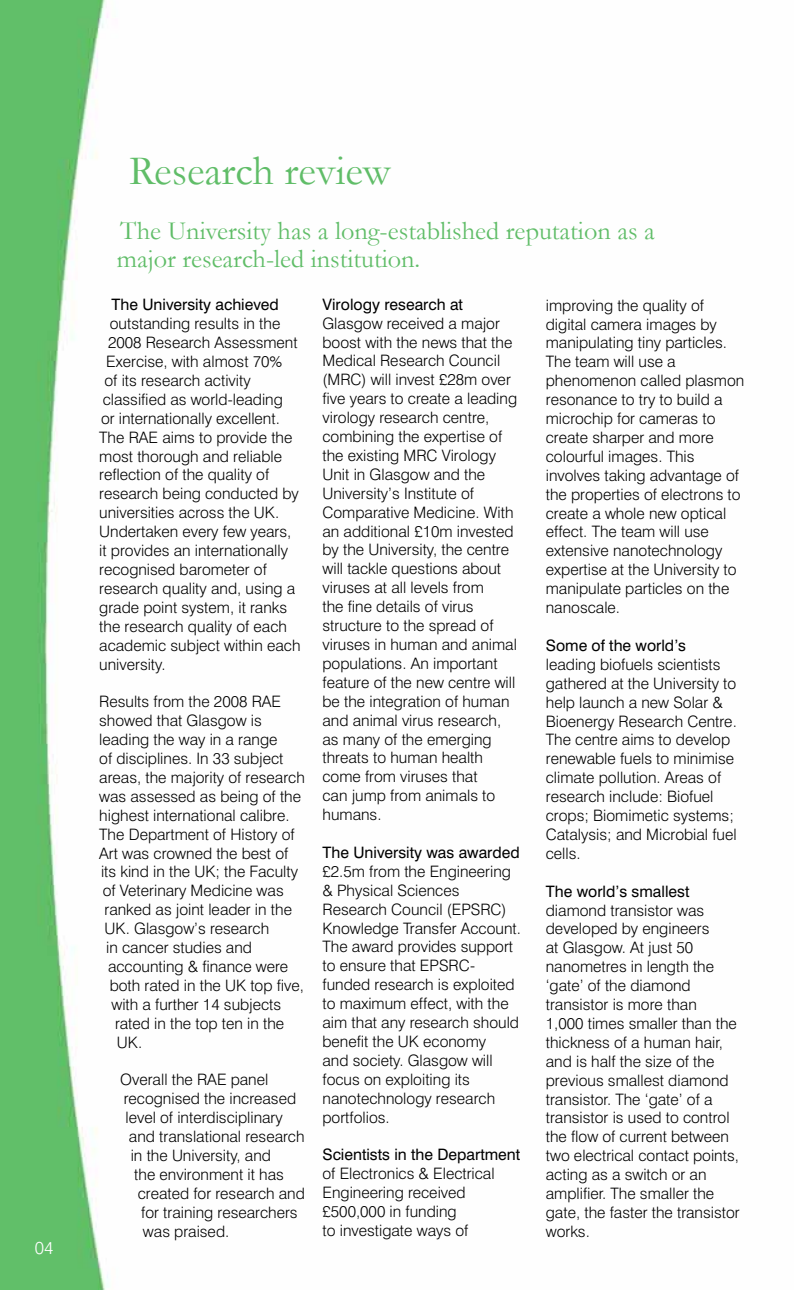
<style>
.page{position:relative;width:794px;height:1290px;background:#fff}
.page>*{position:absolute;margin:0;border:0;box-sizing:border-box;transform-origin:0 0}
.t1{font:42px "Garamond";color:#60bd68}
.t2{font:26.25px/28px "Garamond";color:#60bd68}
.t3{font:300 17.5px "Swiss 721 BT";color:#fff}
.t4{font:300 15.75px/18.9px "Swiss 721 BT";color:#000}
.t5{font:15.75px "Swiss 721 BT";color:#000}
</style>
<div class="page">
<img style="left:0;top:0;width:109px;height:1290px">
<p class="t3" style="left:35px;top:1237px;width:20px">04</p>
<h1 class="t1" style="left:129px;top:146px;width:263px">Research review</h1>
<h2 class="t2" style="left:117px;top:216px;width:539px">The University has a long-established reputation as a major research-led institution.</h2>
<p class="t5" style="left:111px;top:295px;width:169px">The University achieved</p>
<p class="t4" style="left:110px;top:314px;width:172px">outstanding results in the</p>
<p class="t4" style="left:108px;top:333px;width:191px">2008 Research Assessment</p>
<p class="t4" style="left:106px;top:352px;width:178px">Exercise, with almost 70%</p>
<p class="t4" style="left:104px;top:371px;width:148px">of its research activity</p>
<p class="t4" style="left:103px;top:390px;width:182px">classified as world-leading</p>
<p class="t4" style="left:101px;top:409px;width:180px">or internationally excellent.</p>
<p class="t4" style="left:99px;top:427px;width:195px">The RAE aims to provide the</p>
<p class="t4" style="left:99px;top:446px;width:184px">most thorough and reliable</p>
<p class="t4" style="left:99px;top:465px;width:171px">reflection of the quality of</p>
<p class="t4" style="left:99px;top:484px;width:201px">research being conducted by</p>
<p class="t4" style="left:99px;top:503px;width:182px">universities across the UK.</p>
<p class="t4" style="left:99px;top:522px;width:194px">Undertaken every few years,</p>
<p class="t4" style="left:99px;top:541px;width:190px">it provides an internationally</p>
<p class="t4" style="left:99px;top:560px;width:169px">recognised barometer of</p>
<p class="t4" style="left:99px;top:579px;width:197px">research quality and, using a</p>
<p class="t4" style="left:99px;top:598px;width:189px">grade point system, it ranks</p>
<p class="t4" style="left:99px;top:616px;width:189px">the research quality of each</p>
<p class="t4" style="left:99px;top:635px;width:203px">academic subject within each</p>
<p class="t4" style="left:99px;top:654px;width:68px">university.</p>
<p class="t4" style="left:99px;top:692px;width:183px">Results from the 2008 RAE</p>
<p class="t4" style="left:99px;top:711px;width:164px">showed that Glasgow is</p>
<p class="t4" style="left:99px;top:730px;width:180px">leading the way in a range</p>
<p class="t4" style="left:99px;top:749px;width:186px">of disciplines. In 33 subject</p>
<p class="t4" style="left:99px;top:768px;width:207px">areas, the majority of research</p>
<p class="t4" style="left:99px;top:787px;width:203px">was assessed as being of the</p>
<p class="t4" style="left:99px;top:805px;width:192px">highest international calibre.</p>
<p class="t4" style="left:99px;top:824px;width:197px">The Department of History of</p>
<p class="t4" style="left:99px;top:843px;width:191px">Art was crowned the best of</p>
<p class="t4" style="left:101px;top:862px;width:199px">its kind in the UK; the Faculty</p>
<p class="t4" style="left:103px;top:881px;width:182px">of Veterinary Medicine was</p>
<p class="t4" style="left:104px;top:900px;width:189px">ranked as joint leader in the</p>
<p class="t4" style="left:104px;top:919px;width:166px">UK. Glasgow’s research</p>
<p class="t4" style="left:106px;top:938px;width:147px">in cancer studies and</p>
<p class="t4" style="left:108px;top:957px;width:182px">accounting &amp; finance were</p>
<p class="t4" style="left:110px;top:976px;width:196px">both rated in the UK top five,</p>
<p class="t4" style="left:111px;top:994px;width:171px">with a further 14 subjects</p>
<p class="t4" style="left:115px;top:1013px;width:171px">rated in the top ten in the</p>
<p class="t4" style="left:117px;top:1032px;width:27px">UK.</p>
<p class="t4" style="left:120px;top:1070px;width:150px">Overall the RAE panel</p>
<p class="t4" style="left:124px;top:1089px;width:174px">recognised the increased</p>
<p class="t4" style="left:125px;top:1108px;width:159px">level of interdisciplinary</p>
<p class="t4" style="left:129px;top:1127px;width:177px">and translational research</p>
<p class="t4" style="left:131px;top:1146px;width:142px">in the University, and</p>
<p class="t4" style="left:134px;top:1165px;width:151px">the environment it has</p>
<p class="t4" style="left:138px;top:1183px;width:169px">created for research and</p>
<p class="t4" style="left:141px;top:1202px;width:158px">for training researchers</p>
<p class="t4" style="left:143px;top:1221px;width:88px">was praised.</p>
<p class="t5" style="left:322px;top:295px;width:142px">Virology research at</p>
<p class="t4" style="left:322px;top:313px;width:196px">Glasgow received a major boost with the news that the<br>Medical Research Council (MRC) will invest £28m over five years to create a leading virology research centre, combining the expertise of the existing MRC Virology<br>Unit in Glasgow and the<br>University’s Institute of<br>Comparative Medicine. With an additional £10m invested by the University, the centre will tackle questions about viruses at all levels from<br>the fine details of virus structure to the spread of viruses in human and animal populations. An important feature of the new centre will be the integration of human and animal virus research, as many of the emerging threats to human health come from viruses that<br>can jump from animals to humans.</p>
<p class="t5" style="left:322px;top:843px;width:199px">The University was awarded</p>
<p class="t4" style="left:322px;top:861px;width:200px">£2.5m from the Engineering &amp; Physical Sciences<br>Research Council (EPSRC)<br>Knowledge Transfer Account.<br>The award provides support to ensure that EPSRC&shy;funded research is exploited to maximum effect, with the aim that any research should benefit the UK economy<br>and society. Glasgow will focus on exploiting its nanotechnology research portfolios.</p>
<p class="t5" style="left:322px;top:1145px;width:199px">Scientists in the Department</p>
<p class="t4" style="left:322px;top:1164px;width:174px">of Electronics &amp; Electrical<br>Engineering received £500,000 in funding<br>to investigate ways of</p>
<p class="t4" style="left:546px;top:295px;width:200px">improving the quality of digital camera images by manipulating tiny particles.<br>The team will use a phenomenon called plasmon resonance to try to build a microchip for cameras to create sharper and more colourful images. This involves taking advantage of the properties of electrons to create a whole new optical effect. The team will use extensive nanotechnology expertise at the University to manipulate particles on the nanoscale.</p>
<p class="t5" style="left:546px;top:636px;width:142px">Some of the world’s</p>
<p class="t4" style="left:546px;top:654px;width:192px">leading biofuels scientists gathered at the University to help launch a new Solar &amp;<br>Bioenergy Research Centre.<br>The centre aims to develop renewable fuels to minimise climate pollution. Areas of research include: Biofuel crops; Biomimetic systems;<br>Catalysis; and Microbial fuel cells.</p>
<p class="t5" style="left:546px;top:881px;width:145px">The world’s smallest</p>
<p class="t4" style="left:546px;top:900px;width:195px">diamond transistor was developed by engineers<br>at Glasgow. At just 50 nanometres in length the ‘gate’ of the diamond transistor is more than<br>1,000 times smaller than the thickness of a human hair, and is half the size of the previous smallest diamond transistor. The ‘gate’ of a transistor is used to control the flow of current between two electrical contact points, acting as a switch or an amplifier. The smaller the gate, the faster the transistor works.</p>
</div>
